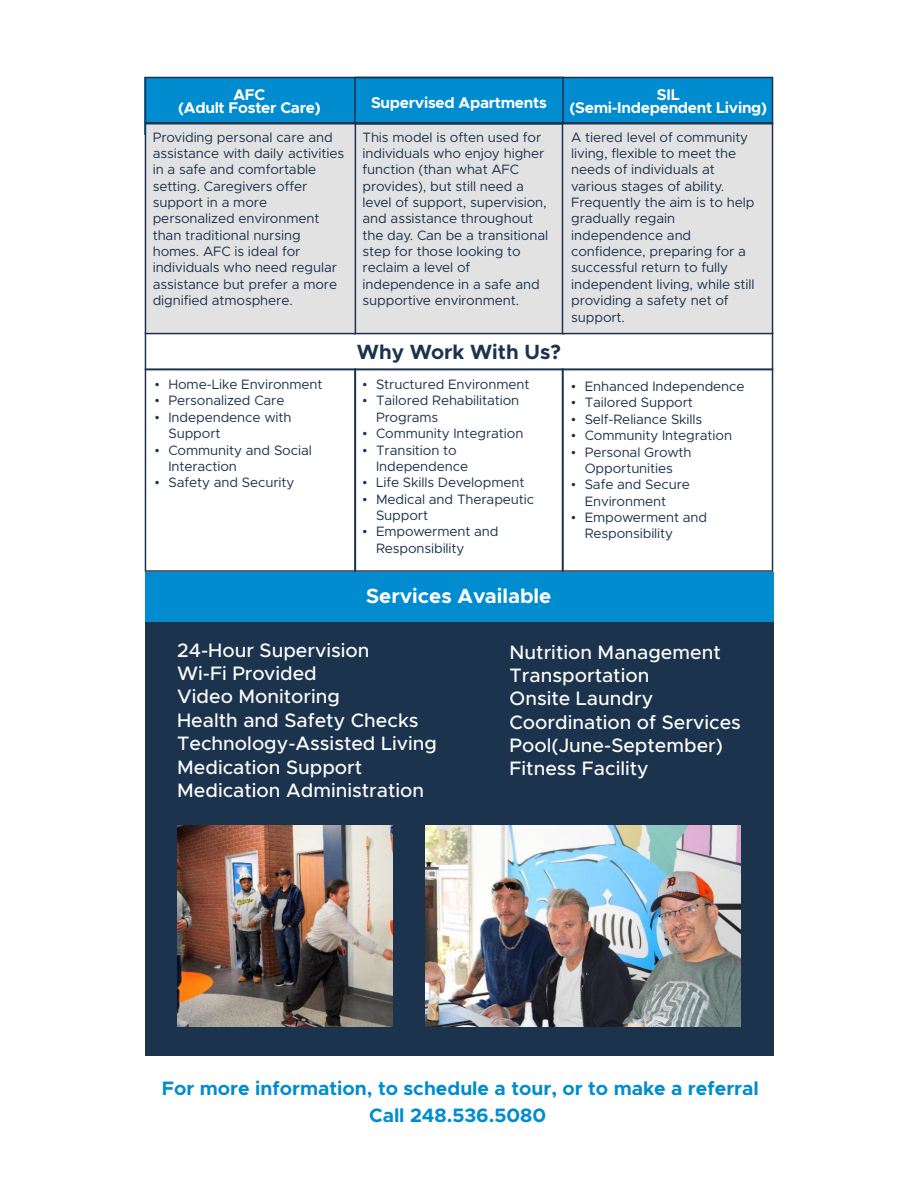
<style>
.page{position:relative;width:918px;height:1188px;background:#fff}
.page>*{position:absolute;margin:0;border:0;box-sizing:border-box;transform-origin:0 0}
.t1{font:700 20.7px "Metropolis";color:#fff}
.t2{font:700 20.7px "Metropolis";color:#1c334e}
.t3{font:500 19.5px/23.4px "Metropolis";color:#fff}
.t4{font:700 19.5px/27.3px "Metropolis";color:#008ccf;text-align:center}
.t5{font:700 15.6px/13.6px "Metropolis";letter-spacing:-.02em;color:#fff;text-align:center}
.t6{font:13.65px/16.4px "Metropolis";letter-spacing:-.01em;color:#1c334e}
.s1{font-family:"Times New Roman"}
</style>
<div class="page">
<div style="left:145px;top:572px;width:628px;height:483px;background:#1c334e"></div>
<div style="left:145px;top:572px;width:628px;height:49px;background:#008ccf"></div>
<img style="left:177px;top:825px;width:215px;height:201px">
<img style="left:425px;top:826px;width:316px;height:201px">
<div style="left:356px;top:124px;width:206px;height:208px;background:#e2e2e2"></div>
<div style="left:145px;top:124px;width:211px;height:208px;background:#e2e2e2"></div>
<div style="left:562px;top:124px;width:211px;height:208px;background:#e2e2e2"></div>
<svg style="left:145px;top:77px;width:628px;height:47px;background:#0285c5"></svg>
<svg style="left:145px;top:332px;width:628px;height:240px"></svg>
<p class="t5" style="left:178px;top:87px;width:144px">AFC<br>(Adult Foster Care)</p>
<p class="t5" style="left:371px;top:95px;width:177px">Supervised Apartments</p>
<p class="t5" style="left:570px;top:87px;width:199px">SIL<br>(Semi-Independent Living)</p>
<p class="t6" style="left:571px;top:129px;width:185px">A tiered level of community living, flexible to meet the needs of individuals at various stages of ability.<br>Frequently the aim is to help gradually regain independence and confidence, preparing for a successful return to fully independent living, while still providing a safety net of support.</p>
<p class="t6" style="left:153px;top:129px;width:193px">Providing personal care and assistance with daily activities in a safe and comfortable setting. Caregivers offer support in a more personalized environment than traditional nursing homes. AFC is ideal for individuals who need regular assistance but prefer a more dignified atmosphere.</p>
<p class="t6" style="left:363px;top:129px;width:187px">This model is often used for individuals who enjoy higher function (than what AFC provides), but still need a level of support, supervision, and assistance throughout the day. Can be a transitional step for those looking to reclaim a level of independence in a safe and supportive environment.</p>
<p class="t6" style="left:155px;top:376px;width:169px"><span class="s1">•</span> Home-Like Environment</p>
<p class="t6" style="left:155px;top:392px;width:131px"><span class="s1">•</span> Personalized Care</p>
<p class="t6" style="left:168px;top:409px;width:125px;text-indent:-13px"><span class="s1">•</span> Independence with<br>Support</p>
<p class="t6" style="left:168px;top:441px;width:145px;text-indent:-13px"><span class="s1">•</span> Community and Social<br>Interaction</p>
<p class="t6" style="left:155px;top:474px;width:141px"><span class="s1">•</span> Safety and Security</p>
<h1 class="t2" style="left:357px;top:338px;width:206px">Why Work With Us?</h1>
<p class="t6" style="left:363px;top:376px;width:168px"><span class="s1">•</span> Structured Environment</p>
<p class="t6" style="left:376px;top:392px;width:145px;text-indent:-13px"><span class="s1">•</span> Tailored Rehabilitation<br>Programs</p>
<p class="t6" style="left:363px;top:425px;width:162px"><span class="s1">•</span> Community Integration</p>
<p class="t6" style="left:376px;top:441px;width:94px;text-indent:-13px"><span class="s1">•</span> Transition to<br>Independence</p>
<p class="t6" style="left:363px;top:474px;width:163px"><span class="s1">•</span> Life Skills Development</p>
<p class="t6" style="left:376px;top:491px;width:160px;text-indent:-13px"><span class="s1">•</span> Medical and Therapeutic<br>Support</p>
<p class="t6" style="left:376px;top:523px;width:124px;text-indent:-13px"><span class="s1">•</span> Empowerment and<br>Responsibility</p>
<p class="t6" style="left:571px;top:378px;width:175px"><span class="s1">•</span> Enhanced Independence</p>
<p class="t6" style="left:571px;top:394px;width:123px"><span class="s1">•</span> Tailored Support</p>
<p class="t6" style="left:571px;top:411px;width:133px"><span class="s1">•</span> Self-Reliance Skills</p>
<p class="t6" style="left:571px;top:427px;width:162px"><span class="s1">•</span> Community Integration</p>
<p class="t6" style="left:571px;top:443px;width:122px;text-align:center"><span class="s1">•</span> Personal Growth<br>Opportunities</p>
<p class="t6" style="left:585px;top:476px;width:107px;text-indent:-13px"><span class="s1">•</span> Safe and Secure<br>Environment</p>
<p class="t6" style="left:585px;top:509px;width:124px;text-indent:-13px"><span class="s1">•</span> Empowerment and<br>Responsibility</p>
<h1 class="t1" style="left:366px;top:582px;width:187px">Services Available</h1>
<h2 class="t3" style="left:177px;top:638px;width:261px">24-Hour Supervision<br>Wi-Fi Provided<br>Video Monitoring<br>Health and Safety Checks<br>Technology-Assisted Living<br>Medication Support<br>Medication Administration</h2>
<h2 class="t3" style="left:510px;top:640px;width:233px">Nutrition Management<br>Transportation<br>Onsite Laundry<br>Coordination of Services<br>Pool(June-September)<br>Fitness Facility</h2>
<h2 class="t4" style="left:162px;top:1074px;width:599px">For more information, to schedule a tour, or to make a referral<br>Call 248.536.5080</h2>
</div>
